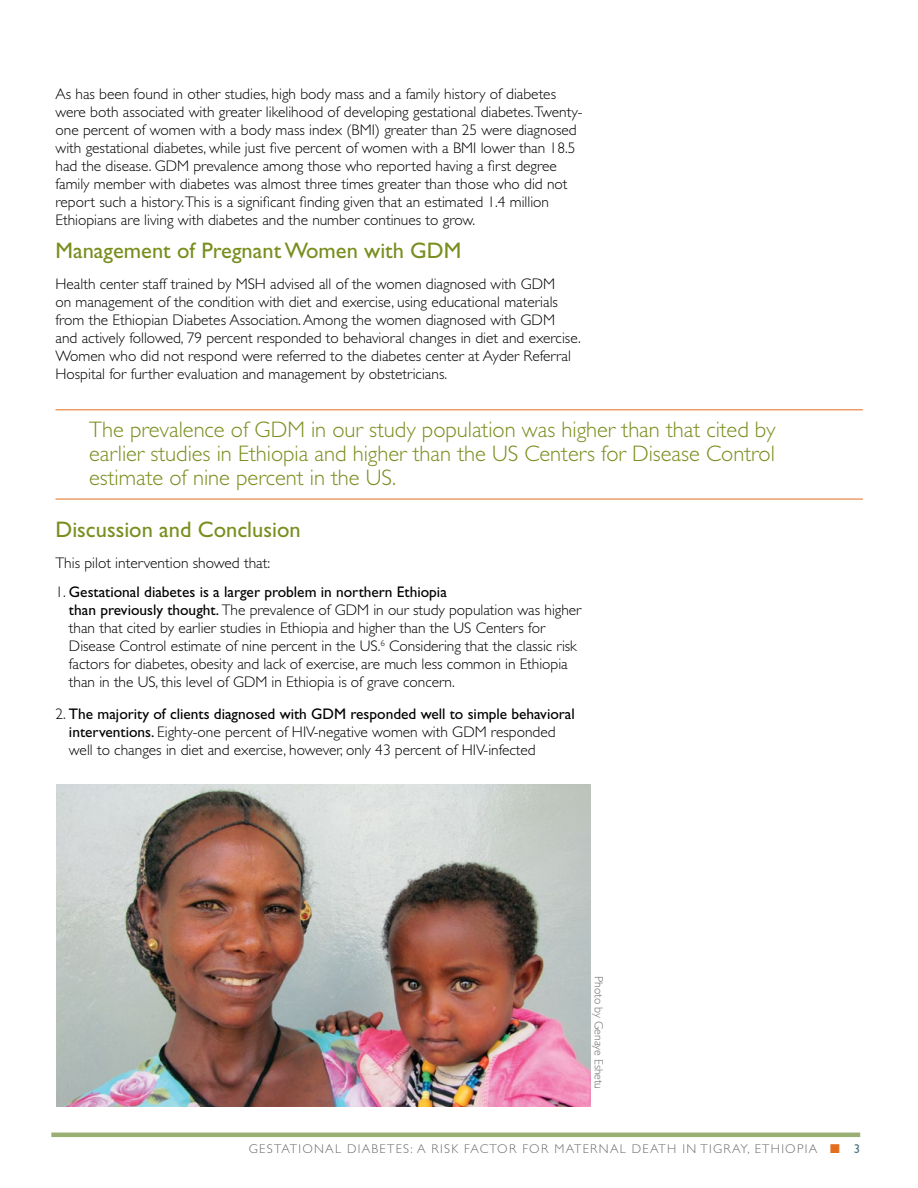
<style>
.page{position:relative;width:918px;height:1188px;background:#fff}
.page>*{position:absolute;margin:0;border:0;box-sizing:border-box;transform-origin:0 0}
.t1{font:300 22.5px/24px "Gill Sans Std";color:#788e1e;text-align:justify}
.t2{font:22.5px "Gill Sans Std";color:#788e1e}
.t3{font:300 15.3px/18px "Gill Sans Std";color:#000}
.t4{font:300 12.75px "Gill Sans Std";letter-spacing:.1em;color:#6d6e71}
.t5{font:300 12px "Gill Sans Std";letter-spacing:-.005em;color:#6d6e71}
.s1{font-weight:400}
.s2{color:#e36f1e}
.s3{font-weight:400;color:#537587}
</style>
<div class="page">
<hr style="left:51px;top:1133px;width:809px;height:4px;background:#9aaf74">
<img style="left:57px;top:785px;width:533px;height:322px">
<hr style="left:56px;top:409px;width:807px;height:1px;background:#e36f1e">
<hr style="left:56px;top:499px;width:807px;height:1px;background:#e36f1e">
<p class="t3" style="left:56px;top:85px;width:529px">As has been found in other studies, high body mass and a family history of diabetes were both associated with greater likelihood of developing gestational diabetes.Twenty&shy;one percent of women with a body mass index (BMI) greater than 25 were diagnosed with gestational diabetes, while just five percent of women with a BMI lower than 18.5 had the disease. GDM prevalence among those who reported having a first degree family member with diabetes was almost three times greater than those who did not report such a history.This is a significant finding given that an estimated 1.4 million Ethiopians are living with diabetes and the number continues to grow.</p>
<h1 class="t2" style="left:56px;top:237px;width:407px">Management of Pregnant Women with GDM</h1>
<p class="t3" style="left:56px;top:275px;width:527px">Health center staff trained by MSH advised all of the women diagnosed with GDM<br>on management of the condition with diet and exercise, using educational materials from the Ethiopian Diabetes Association. Among the women diagnosed with GDM<br>and actively followed, 79 percent responded to behavioral changes in diet and exercise.<br>Women who did not respond were referred to the diabetes center at Ayder Referral Hospital for further evaluation and management by obstetricians.</p>
<h1 class="t1" style="left:89px;top:418px;width:688px">The prevalence of GDM in our study population was higher than that cited by earlier studies in Ethiopia and higher than the US Centers for Disease Control estimate of nine percent in the US.</h1>
<h1 class="t2" style="left:56px;top:516px;width:247px">Discussion and Conclusion</h1>
<p class="t3" style="left:56px;top:554px;width:216px">This pilot intervention showed that:</p>
<p class="t3" style="left:69px;top:583px;width:514px;text-indent:-13px">1. <span class="s1">Gestational diabetes is a larger problem in northern Ethiopia<br>than previously thought.</span> The prevalence of GDM in our study population was higher than that cited by earlier studies in Ethiopia and higher than the US Centers for Disease Control estimate of nine percent in the US.<sup>6</sup> Considering that the classic risk factors for diabetes, obesity and lack of exercise, are much less common in Ethiopia than in the US, this level of GDM in Ethiopia is of grave concern.</p>
<p class="t3" style="left:69px;top:705px;width:507px;text-indent:-13px">2. <span class="s1">The majority of clients diagnosed with GDM responded well to simple behavioral interventions.</span> Eighty-one percent of HIV-negative women with GDM responded well to changes in diet and exercise, however, only 43 percent of HIV-infected</p>
<p class="t5" style="left:606px;top:976px;width:114px;rotate:90deg">Photo by Genaye Eshetu</p>
<p class="t4" style="left:249px;top:1142px;width:613px">GESTATIONAL DIABETES: A RISK FACTOR FOR MATERNAL DEATH IN TIGRAY, ETHIOPIA <span class="s2">■</span> <span class="s3">3</span></p>
</div>
